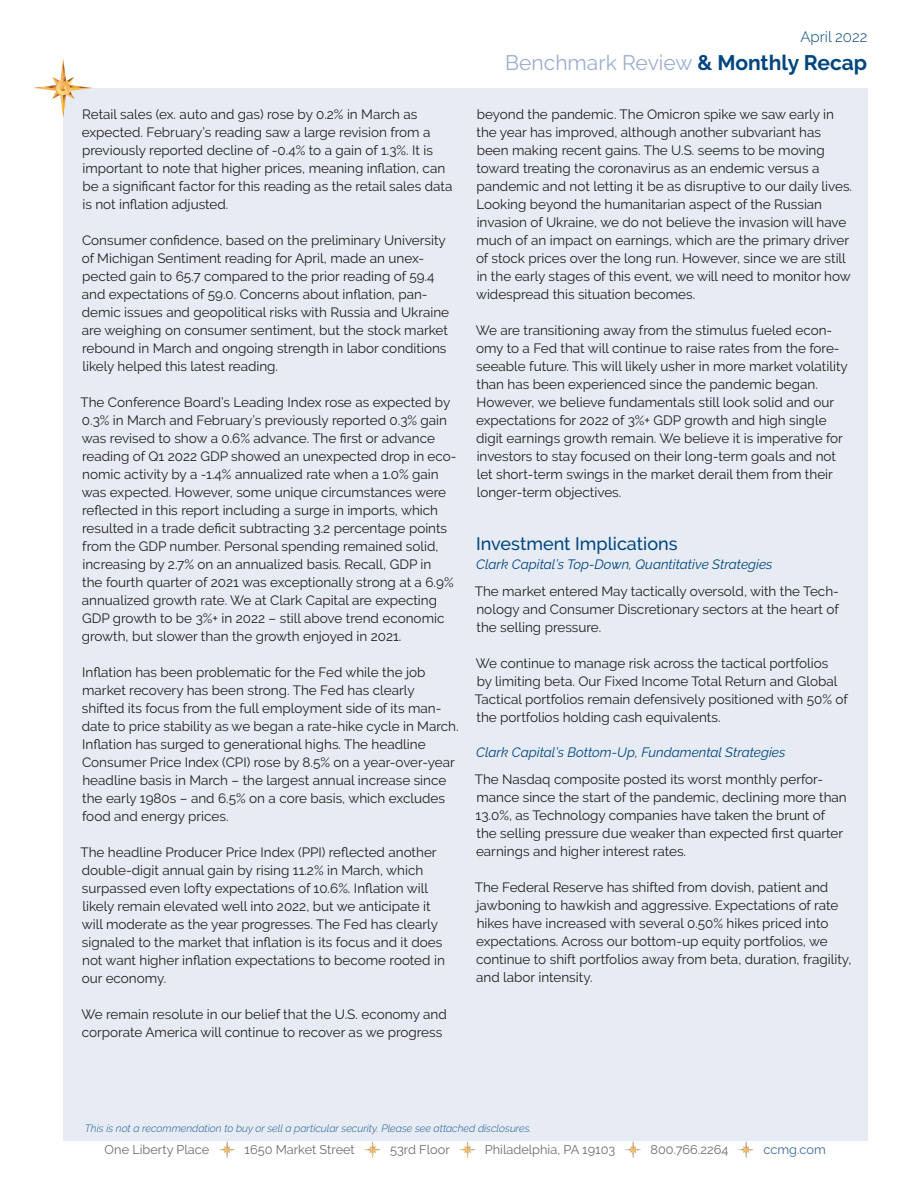
<style>
.page{position:relative;width:918px;height:1188px;background:#fff}
.page>*{position:absolute;margin:0;border:0;box-sizing:border-box;transform-origin:0 0}
.t1{font:21px "Raleway";color:#9caecd}
.New___Subhead{font:500 18px "Raleway";color:#00467e}
.t2{font:300 15px "Raleway";color:#00467e}
.New___Body_Text{font:13.5px/18px "Raleway";color:#231f20}
.New___Body_Text-2{font:italic 13.5px "Raleway";color:#00467e}
.New___Italics_Sub-Su{font:italic 13.5px "Raleway";color:#00467e}
.t3{font:12.75px "Raleway";color:#6c6d70}
.t4{font:12.75px "Raleway";color:#3c6a9d}
.t5{font:italic 300 10.5px "Raleway";color:#1a5d93}
.s1{font-weight:700;color:#00467e}
</style>
<div class="page">
<div style="left:63px;top:88px;width:804px;height:1052px;background:#e7ebf3"></div>
<svg style="left:34px;top:59px;width:58px;height:58px"></svg>
<img style="left:219px;top:1142px;width:16px;height:15px">
<img style="left:365px;top:1142px;width:15px;height:15px">
<img style="left:459px;top:1142px;width:16px;height:15px">
<img style="left:625px;top:1142px;width:16px;height:15px">
<img style="left:738px;top:1142px;width:16px;height:15px">
<p class="t2" style="left:800px;top:28px;width:68px">April 2022</p>
<p class="New___Body_Text" style="left:82px;top:105px;width:372px">Retail sales (ex. auto and gas) rose by 0.2% in March as expected. February’s reading saw a large revision from a previously reported decline of -0.4% to a gain of 1.3%. It is important to note that higher prices, meaning inflation, can be a significant factor for this reading as the retail sales data is not inflation adjusted.</p>
<p class="New___Body_Text" style="left:82px;top:231px;width:369px">Consumer confidence, based on the preliminary University of Michigan Sentiment reading for April, made an unex&shy;pected gain to 65.7 compared to the prior reading of 59.4 and expectations of 59.0. Concerns about inflation, pan&shy;demic issues and geopolitical risks with Russia and Ukraine are weighing on consumer sentiment, but the stock market rebound in March and ongoing strength in labor conditions likely helped this latest reading.</p>
<p class="New___Body_Text" style="left:81px;top:393px;width:378px">The Conference Board’s Leading Index rose as expected by 0.3% in March and February’s previously reported 0.3% gain was revised to show a 0.6% advance. The first or advance reading of Q1 2022 GDP showed an unexpected drop in eco&shy;nomic activity by a -1.4% annualized rate when a 1.0% gain was expected. However, some unique circumstances were reflected in this report including a surge in imports, which resulted in a trade deficit subtracting 3.2 percentage points from the GDP number. Personal spending remained solid, increasing by 2.7% on an annualized basis. Recall, GDP in<br>the fourth quarter of 2021 was exceptionally strong at a 6.9% annualized growth rate. We at Clark Capital are expecting GDP growth to be 3%+ in 2022 – still above trend economic growth, but slower than the growth enjoyed in 2021.</p>
<p class="New___Body_Text" style="left:82px;top:663px;width:378px">Inflation has been problematic for the Fed while the job market recovery has been strong. The Fed has clearly shifted its focus from the full employment side of its man&shy;date to price stability as we began a rate-hike cycle in March.<br>Inflation has surged to generational highs. The headline Consumer Price Index (CPI) rose by 8.5% on a year-over-year headline basis in March – the largest annual increase since the early 1980s – and 6.5% on a core basis, which excludes food and energy prices.</p>
<p class="New___Body_Text" style="left:81px;top:843px;width:366px">The headline Producer Price Index (PPI) reflected another double-digit annual gain by rising 11.2% in March, which surpassed even lofty expectations of 10.6%. Inflation will likely remain elevated well into 2022, but we anticipate it will moderate as the year progresses. The Fed has clearly signaled to the market that inflation is its focus and it does not want higher inflation expectations to become rooted in our economy.</p>
<p class="New___Body_Text" style="left:82px;top:1005px;width:367px">We remain resolute in our belief that the U.S. economy and corporate America will continue to recover as we progress</p>
<h1 class="t1" style="left:505px;top:51px;width:363px">Benchmark Review <span class="s1">&amp; Monthly Recap</span></h1>
<p class="New___Body_Text" style="left:476px;top:105px;width:378px">beyond the pandemic. The Omicron spike we saw early in the year has improved, although another subvariant has been making recent gains. The U.S. seems to be moving toward treating the coronavirus as an endemic versus a pandemic and not letting it be as disruptive to our daily lives.<br>Looking beyond the humanitarian aspect of the Russian invasion of Ukraine, we do not believe the invasion will have much of an impact on earnings, which are the primary driver of stock prices over the long run. However, since we are still in the early stages of this event, we will need to monitor how widespread this situation becomes.</p>
<p class="New___Body_Text" style="left:476px;top:321px;width:374px">We are transitioning away from the stimulus fueled econ&shy;omy to a Fed that will continue to raise rates from the fore&shy;seeable future. This will likely usher in more market volatility than has been experienced since the pandemic began.<br>However, we believe fundamentals still look solid and our expectations for 2022 of 3%+ GDP growth and high single digit earnings growth remain. We believe it is imperative for investors to stay focused on their long-term goals and not let short-term swings in the market derail them from their longer-term objectives.</p>
<p class="New___Subhead" style="left:476px;top:533px;width:203px">Investment Implications</p>
<p class="New___Body_Text-2" style="left:476px;top:557px;width:298px">Clark Capital’s Top-Down, Quantitative Strategies</p>
<p class="New___Body_Text" style="left:475px;top:583px;width:366px;text-align:justify">The market entered May tactically oversold, with the Tech&shy;nology and Consumer Discretionary sectors at the heart of the selling pressure.</p>
<p class="New___Body_Text" style="left:475px;top:655px;width:375px">We continue to manage risk across the tactical portfolios<br>by limiting beta. Our Fixed Income Total Return and Global Tactical portfolios remain defensively positioned with 50% of the portfolios holding cash equivalents.</p>
<p class="New___Italics_Sub-Su" style="left:476px;top:744px;width:311px">Clark Capital’s Bottom-Up, Fundamental Strategies</p>
<p class="New___Body_Text" style="left:475px;top:770px;width:374px">The Nasdaq composite posted its worst monthly perfor&shy;mance since the start of the pandemic, declining more than 13.0%, as Technology companies have taken the brunt of the selling pressure due weaker than expected first quarter earnings and higher interest rates.</p>
<p class="New___Body_Text" style="left:475px;top:878px;width:378px">The Federal Reserve has shifted from dovish, patient and jawboning to hawkish and aggressive. Expectations of rate hikes have increased with several 0.50% hikes priced into expectations. Across our bottom-up equity portfolios, we continue to shift portfolios away from beta, duration, fragility, and labor intensity.</p>
<p class="t5" style="left:85px;top:1123px;width:448px">This is not a recommendation to buy or sell a particular security. Please see attached disclosures.</p>
<p class="t3" style="left:105px;top:1142px;width:106px">One Liberty Place</p>
<p class="t3" style="left:245px;top:1142px;width:112px">1650 Market Street</p>
<p class="t3" style="left:390px;top:1142px;width:61px">53rd Floor</p>
<p class="t3" style="left:485px;top:1142px;width:132px">Philadelphia, PA 19103</p>
<p class="t3" style="left:651px;top:1142px;width:79px">800.766.2264</p>
<p class="t4" style="left:764px;top:1142px;width:64px">ccmg.com</p>
</div>
